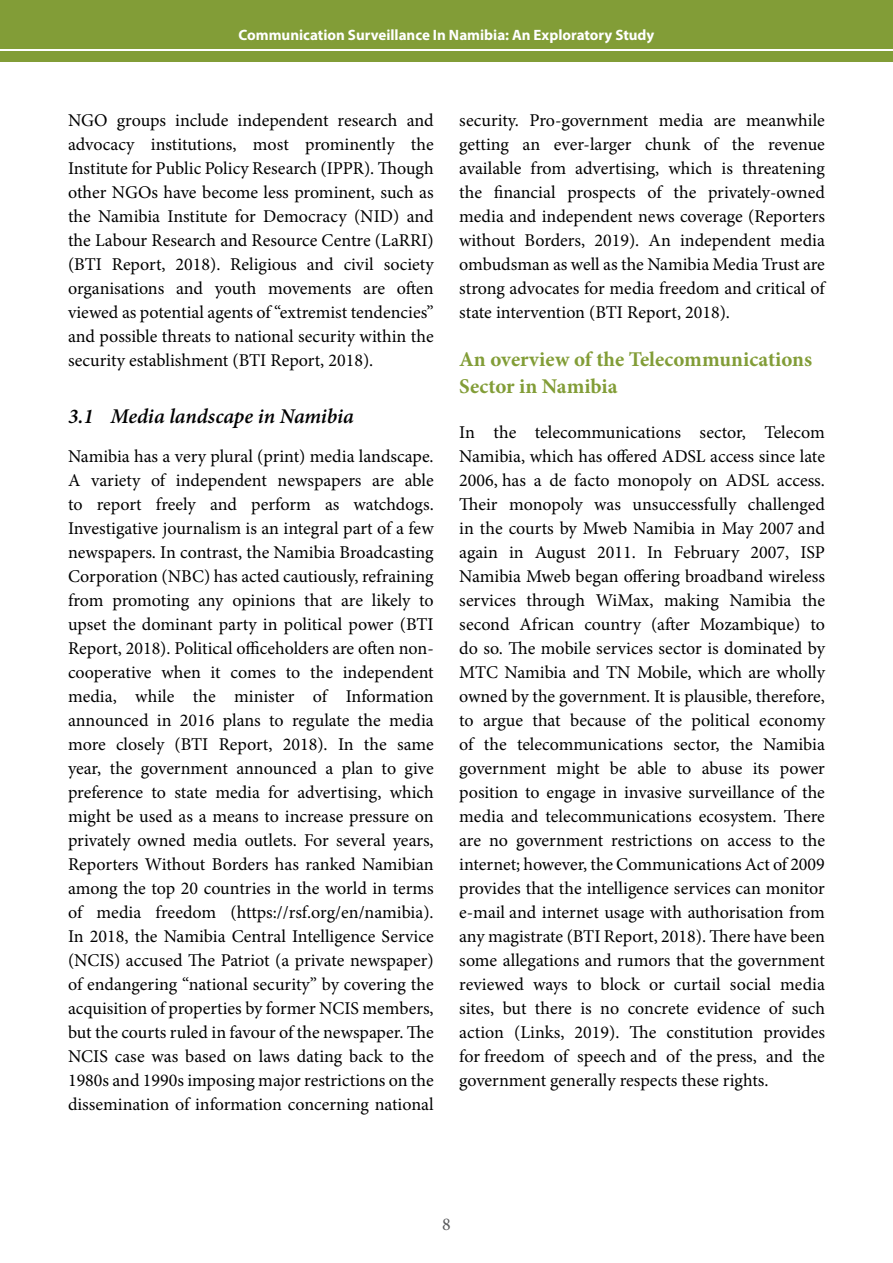
<style>
.page{position:relative;width:893px;height:1263px;background:#fff}
.page>*{position:absolute;margin:0;border:0;box-sizing:border-box;transform-origin:0 0}
.t1{font:700 21px/27px "Minion Pro";color:#829d37}
.t2{font:italic 600 21px "Minion Pro";letter-spacing:-.005em;color:#000}
.t3{font:18px/24px "Minion Pro";color:#000;text-align:justify}
.t4{font:18px "Minion Pro";color:#58595b}
.t5{font:700 15px "Myriad Pro";color:#fff}
</style>
<div class="page">
<div style="left:0;top:0;width:893px;height:62px;background:#829d37"></div>
<hr style="left:0;top:49px;width:893px;height:2px;background:#fff">
<p class="t5" style="left:239px;top:26px;width:417px">Communication Surveillance In Namibia: An Exploratory Study</p>
<p class="t3" style="left:68px;top:108px;width:367px">NGO groups include independent research and advocacy institutions, most prominently the Institute for Public Policy Research (IPPR). Though other NGOs have become less prominent, such as the Namibia Institute for Democracy (NID) and the Labour Research and Resource Centre (LaRRI) (BTI Report, 2018). Religious and civil society organisations and youth movements are often viewed as potential agents of “extremist tendencies” and possible threats to national security within the security establishment (BTI Report, 2018).</p>
<p class="t2" style="left:68px;top:401px;width:287px">3.1 Media landscape in Namibia</p>
<p class="t3" style="left:68px;top:444px;width:367px">Namibia has a very plural (print) media landscape.<br>A variety of independent newspapers are able to report freely and perform as watchdogs.<br>Investigative journalism is an integral part of a few newspapers. In contrast, the Namibia Broadcasting Corporation (NBC) has acted cautiously, refraining from promoting any opinions that are likely to upset the dominant party in political power (BTI Report, 2018). Political officeholders are often non&shy;cooperative when it comes to the independent media, while the minister of Information announced in 2016 plans to regulate the media more closely (BTI Report, 2018). In the same year, the government announced a plan to give preference to state media for advertising, which might be used as a means to increase pressure on privately owned media outlets. For several years, Reporters Without Borders has ranked Namibian among the top 20 countries in the world in terms of media freedom (https://rsf.org/en/namibia).<br>In 2018, the Namibia Central Intelligence Service (NCIS) accused The Patriot (a private newspaper) of endangering “national security” by covering the acquisition of properties by former NCIS members, but the courts ruled in favour of the newspaper. The NCIS case was based on laws dating back to the 1980s and 1990s imposing major restrictions on the dissemination of information concerning national</p>
<p class="t3" style="left:459px;top:108px;width:367px">security. Pro-government media are meanwhile getting an ever-larger chunk of the revenue available from advertising, which is threatening the financial prospects of the privately-owned media and independent news coverage (Reporters without Borders, 2019). An independent media ombudsman as well as the Namibia Media Trust are strong advocates for media freedom and critical of state intervention (BTI Report, 2018).</p>
<p class="t1" style="left:459px;top:346px;width:354px">An overview of the Telecommunications<br>Sector in Namibia</p>
<p class="t3" style="left:459px;top:420px;width:367px">In the telecommunications sector, Telecom Namibia, which has offered ADSL access since late 2006, has a de facto monopoly on ADSL access.<br>Their monopoly was unsuccessfully challenged in the courts by Mweb Namibia in May 2007 and again in August 2011. In February 2007, ISP Namibia Mweb began offering broadband wireless services through WiMax, making Namibia the second African country (after Mozambique) to do so. The mobile services sector is dominated by MTC Namibia and TN Mobile, which are wholly owned by the government. It is plausible, therefore, to argue that because of the political economy of the telecommunications sector, the Namibia government might be able to abuse its power position to engage in invasive surveillance of the media and telecommunications ecosystem. There are no government restrictions on access to the internet; however, the Communications Act of 2009 provides that the intelligence services can monitor e-mail and internet usage with authorisation from any magistrate (BTI Report, 2018). There have been some allegations and rumors that the government reviewed ways to block or curtail social media sites, but there is no concrete evidence of such action (Links, 2019). The constitution provides for freedom of speech and of the press, and the government generally respects these rights.</p>
<p class="t4" style="left:442px;top:1212px;width:10px">8</p>
</div>
